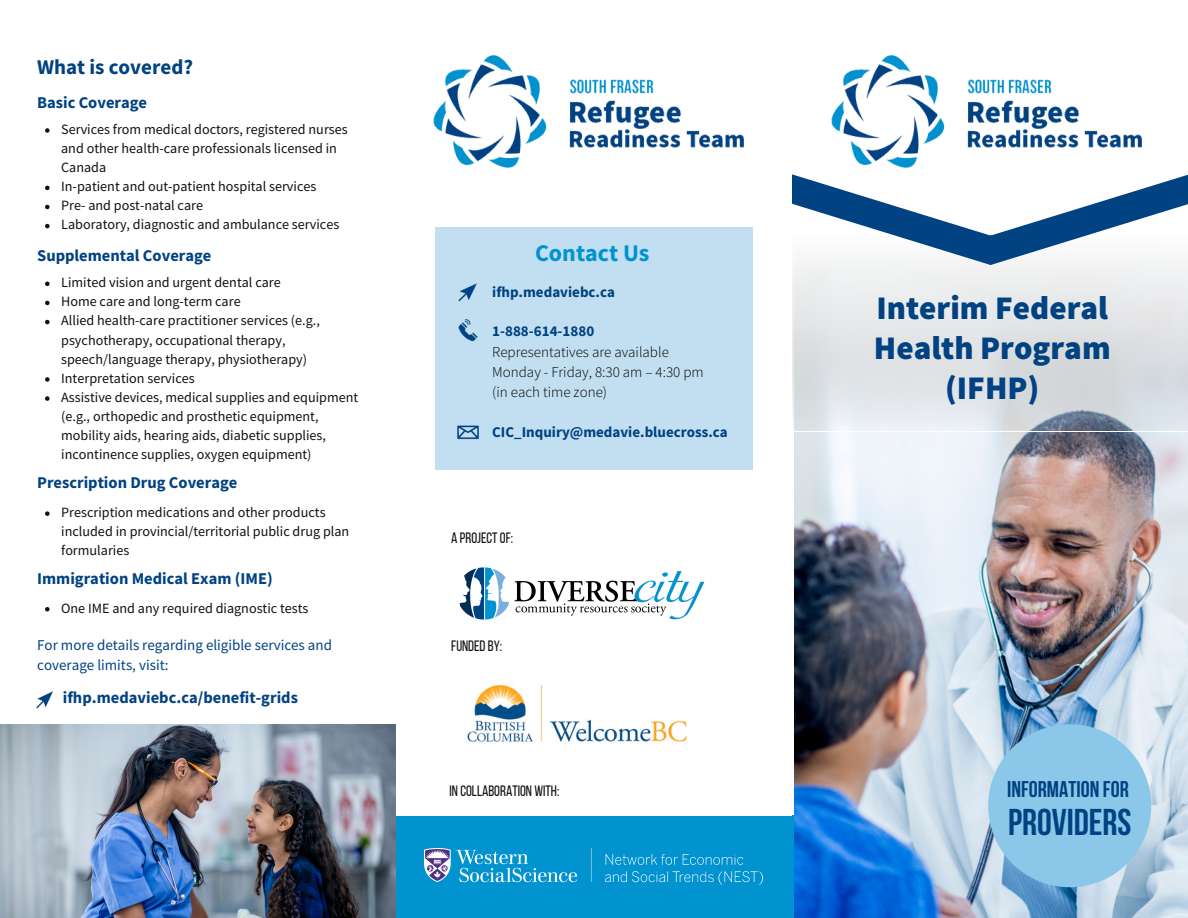
<style>
.page{position:relative;width:1188px;height:918px;background:#fff}
.page>*{position:absolute;margin:0;border:0;box-sizing:border-box;transform-origin:0 0}
.t1{font:700 37.2px "Bebas Neue";color:#004282}
.t2{font:900 33px/40px "Source Sans Pro";color:#004282;text-align:center}
.t3{font:700 24px "Source Sans Pro";color:#0093d0}
.t4{font:700 22.65px "Bebas Neue";color:#004282}
.t5{font:700 21px "Source Sans Pro";color:#004282}
.t6{font:700 16.5px "Source Sans Pro";color:#004282}
.t7{font:300 15px "Source Sans Pro";color:#000}
.t8{font:700 15px "Source Sans Pro";color:#004282}
.t9{font:15px/20.2px "Source Sans Pro";color:#004282}
.t10{font:15px "Bebas Neue";color:#111}
.t11{font:14.1px/19.2px "Source Sans Pro";color:#111}
</style>
<div class="page">
<div style="left:385px;top:815px;width:414px;height:103px;background:#0093d0"></div>
<img style="left:794px;top:432px;width:394px;height:486px">
<div style="left:988px;top:724px;width:163px;height:163px;background:#8ac7e8;border-radius:50%"></div>
<svg style="left:792px;top:265px;width:396px;height:166px;background:#dfe2e5"></svg>
<svg style="left:792px;top:54px;width:396px;height:211px"></svg>
<img style="left:0;top:724px;width:396px;height:194px">
<img style="left:425px;top:849px;width:337px;height:36px">
<img style="left:36px;top:691px;width:17px;height:18px">
<img style="left:433px;top:54px;width:311px;height:114px">
<img style="left:459px;top:567px;width:246px;height:53px">
<img style="left:467px;top:684px;width:220px;height:58px">
<div style="left:435px;top:227px;width:318px;height:242px;background:#c2dff1"></div>
<img style="left:458px;top:283px;width:19px;height:19px">
<img style="left:458px;top:425px;width:20px;height:15px">
<img style="left:458px;top:319px;width:20px;height:23px">
<svg style="left:45px;top:128px;width:5px;height:5px"></svg>
<svg style="left:45px;top:186px;width:5px;height:4px"></svg>
<svg style="left:45px;top:205px;width:5px;height:4px"></svg>
<svg style="left:45px;top:224px;width:5px;height:4px"></svg>
<svg style="left:45px;top:282px;width:5px;height:4px"></svg>
<svg style="left:45px;top:301px;width:5px;height:4px"></svg>
<svg style="left:45px;top:320px;width:5px;height:4px"></svg>
<svg style="left:45px;top:377px;width:5px;height:5px"></svg>
<svg style="left:45px;top:396px;width:5px;height:5px"></svg>
<svg style="left:45px;top:511px;width:5px;height:5px"></svg>
<svg style="left:45px;top:607px;width:5px;height:5px"></svg>
<p class="t5" style="left:37px;top:54px;width:157px">What is covered?</p>
<p class="t6" style="left:37px;top:91px;width:112px">Basic Coverage</p>
<p class="t11" style="left:61px;top:119px;width:288px">Services from medical doctors, registered nurses and other health-care professionals licensed in<br>Canada</p>
<p class="t11" style="left:61px;top:177px;width:257px">In-patient and out-patient hospital services</p>
<p class="t11" style="left:61px;top:196px;width:143px">Pre- and post-natal care</p>
<p class="t11" style="left:61px;top:215px;width:280px">Laboratory, diagnostic and ambulance services</p>
<p class="t6" style="left:37px;top:244px;width:176px">Supplemental Coverage</p>
<p class="t11" style="left:61px;top:273px;width:221px">Limited vision and urgent dental care</p>
<p class="t11" style="left:61px;top:292px;width:181px">Home care and long-term care</p>
<p class="t11" style="left:61px;top:311px;width:260px">Allied health-care practitioner services (e.g., psychotherapy, occupational therapy, speech/language therapy, physiotherapy)</p>
<p class="t11" style="left:61px;top:368px;width:135px">Interpretation services</p>
<p class="t11" style="left:61px;top:387px;width:299px">Assistive devices, medical supplies and equipment (e.g., orthopedic and prosthetic equipment, mobility aids, hearing aids, diabetic supplies, incontinence supplies, oxygen equipment)</p>
<p class="t6" style="left:37px;top:472px;width:202px">Prescription Drug Coverage</p>
<p class="t11" style="left:61px;top:502px;width:290px">Prescription medications and other products included in provincial/territorial public drug plan formularies</p>
<p class="t6" style="left:37px;top:568px;width:237px">Immigration Medical Exam (IME)</p>
<p class="t11" style="left:61px;top:598px;width:249px">One IME and any required diagnostic tests</p>
<p class="t9" style="left:37px;top:635px;width:296px">For more details regarding eligible services and coverage limits, visit:</p>
<p class="t6" style="left:63px;top:687px;width:237px">ifhp.medaviebc.ca/benefit-grids</p>
<p class="t3" style="left:535px;top:238px;width:116px">Contact Us</p>
<p class="t8" style="left:492px;top:282px;width:124px">ifhp.medaviebc.ca</p>
<p class="t8" style="left:492px;top:322px;width:104px">1-888-614-1880</p>
<p class="t7" style="left:492px;top:342px;width:178px">Representatives are available</p>
<p class="t7" style="left:492px;top:362px;width:213px">Monday - Friday, 8:30 am – 4:30 pm</p>
<p class="t7" style="left:492px;top:382px;width:116px">(in each time zone)</p>
<p class="t8" style="left:492px;top:422px;width:237px">CIC_Inquiry@medavie.bluecross.ca</p>
<p class="t10" style="left:451px;top:532px;width:63px">A PROJECTOF:</p>
<p class="t10" style="left:451px;top:640px;width:52px">FUNDEDBY:</p>
<p class="t10" style="left:450px;top:784px;width:111px">IN COLLABORATION WITH:</p>
<p class="t2" style="left:874px;top:287px;width:238px">Interim Federal<br>Health Program (IFHP)</p>
<p class="t4" style="left:1007px;top:780px;width:123px">INFORMATION FOR</p>
<p class="t1" style="left:1008px;top:807px;width:125px">PROVIDERS</p>
</div>
